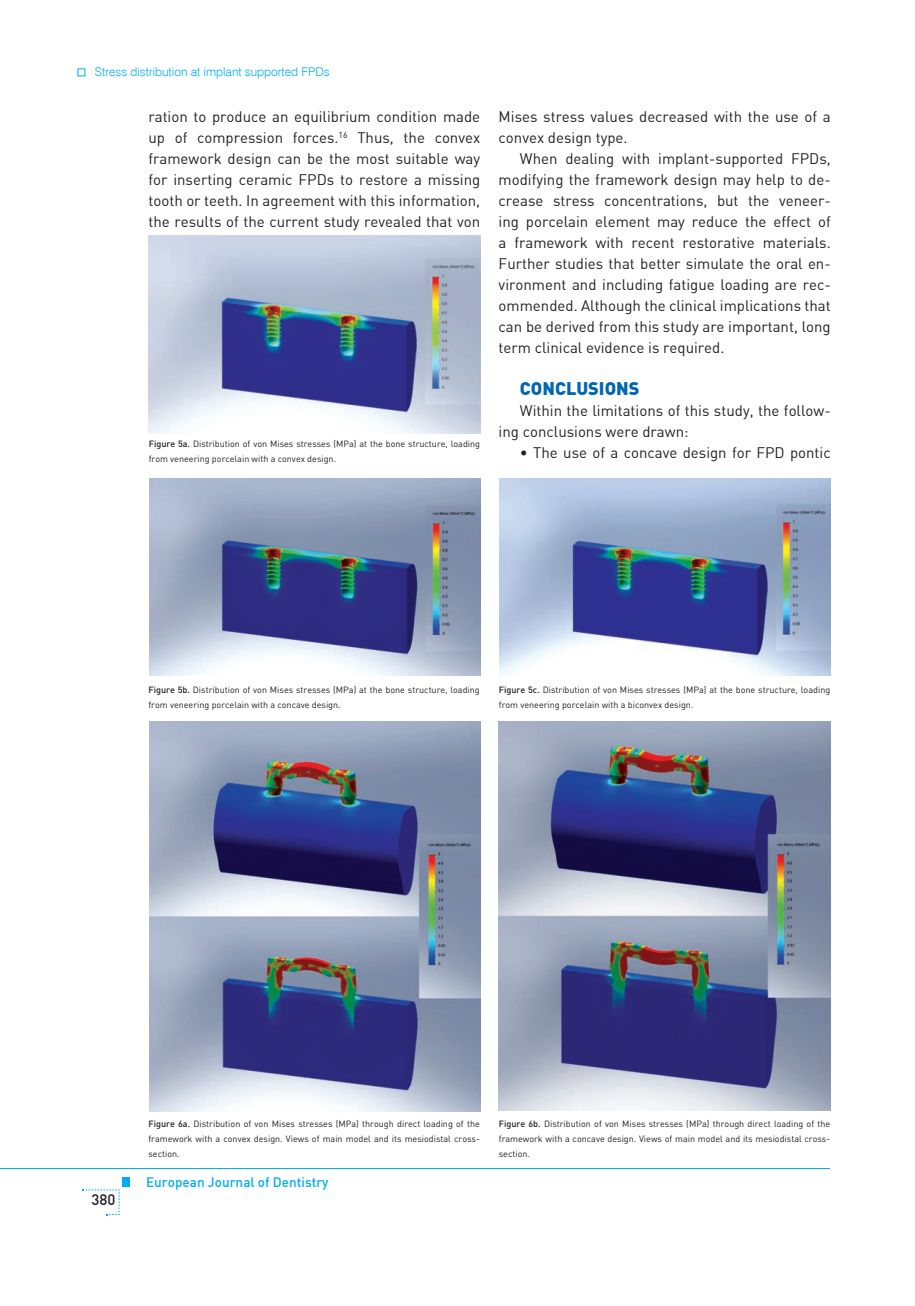
<style>
.page{position:relative;width:915px;height:1306px;background:#fff}
.page>*{position:absolute;margin:0;border:0;box-sizing:border-box;transform-origin:0 0}
.t1{font:18px "Din B Black";color:#0166b3}
.t2{font:15px/21px "Din B Regular";color:#231f20;text-align:justify}
.t3{font:15px "Din B Medium";color:#231f20}
.t4{font:13.5px "Din B Medium";color:#00aeef}
.t5{font:300 12px "Swiss 721 BT";color:#00aeef}
.t6{font:9px/15px "DIN";color:#231f20}
.s1{font-weight:500}
</style>
<div class="page">
<hr style="left:0;top:1168px;width:829px;height:1px;background:#00aeef">
<div style="left:122px;top:1177px;width:8px;height:9px;background:#00aeef"></div>
<svg style="left:83px;top:1189px;width:37px;height:26px"></svg>
<img style="left:149px;top:236px;width:331px;height:197px">
<img style="left:499px;top:478px;width:331px;height:197px">
<img style="left:149px;top:478px;width:331px;height:197px">
<img style="left:149px;top:721px;width:331px;height:390px">
<img style="left:498px;top:721px;width:331px;height:389px">
<p class="t5" style="left:95px;top:65px;width:236px">Stress distribution at implant supported FPDs</p>
<p class="t2" style="left:148px;top:105px;width:333px">ration to produce an equilibrium condition made up of compression forces.<sup>16</sup> Thus, the convex framework design can be the most suitable way for inserting ceramic FPDs to restore a missing tooth or teeth. In agreement with this information, the results of the current study revealed that von</p>
<p class="t2" style="left:498px;top:105px;width:333px">Mises stress values decreased with the use of a convex design type.</p>
<p class="t2" style="left:498px;top:147px;width:333px;text-indent:21px">When dealing with implant-supported FPDs, modifying the framework design may help to de&shy;crease stress concentrations, but the veneer&shy;ing porcelain element may reduce the effect of a framework with recent restorative materials.<br>Further studies that better simulate the oral en&shy;vironment and including fatigue loading are rec&shy;ommended. Although the clinical implications that can be derived from this study are important, long term clinical evidence is required.</p>
<p class="t1" style="left:519px;top:377px;width:13px">CONC</p>
<p class="t1" style="left:565px;top:377px;width:51px">LUSIONS</p>
<p class="t2" style="left:498px;top:400px;width:333px;text-indent:21px">Within the limitations of this study, the follow&shy;ing conclusions were drawn:</p>
<p class="t2" style="left:519px;top:442px;width:312px">• The use of a concave design for FPD pontic</p>
<p class="t6" style="left:149px;top:436px;width:333px"><span class="s1">Figure 5a.</span> Distribution of von Mises stresses (MPa) at the bone structure, loading from veneering porcelain with a convex design.</p>
<p class="t6" style="left:148px;top:682px;width:333px"><span class="s1">Figure 5b.</span> Distribution of von Mises stresses (MPa) at the bone structure, loading from veneering porcelain with a concave design.</p>
<p class="t6" style="left:498px;top:682px;width:333px"><span class="s1">Figure 5c.</span> Distribution of von Mises stresses (MPa) at the bone structure, loading from veneering porcelain with a biconvex design.</p>
<p class="t6" style="left:148px;top:1116px;width:333px;text-align:justify"><span class="s1">Figure 6a.</span> Distribution of von Mises stresses (MPa) through direct loading of the framework with a convex design. Views of main model and its mesiodistal cross&shy;section.</p>
<p class="t6" style="left:498px;top:1116px;width:333px;text-align:justify"><span class="s1">Figure 6b.</span> Distribution of von Mises stresses (MPa) through direct loading of the framework with a concave design. Views of main model and its mesiodistal cross&shy;section.</p>
<p class="t3" style="left:92px;top:1189px;width:25px">380</p>
<p class="t4" style="left:146px;top:1173px;width:184px">European Journal of Dentistry</p>
</div>
